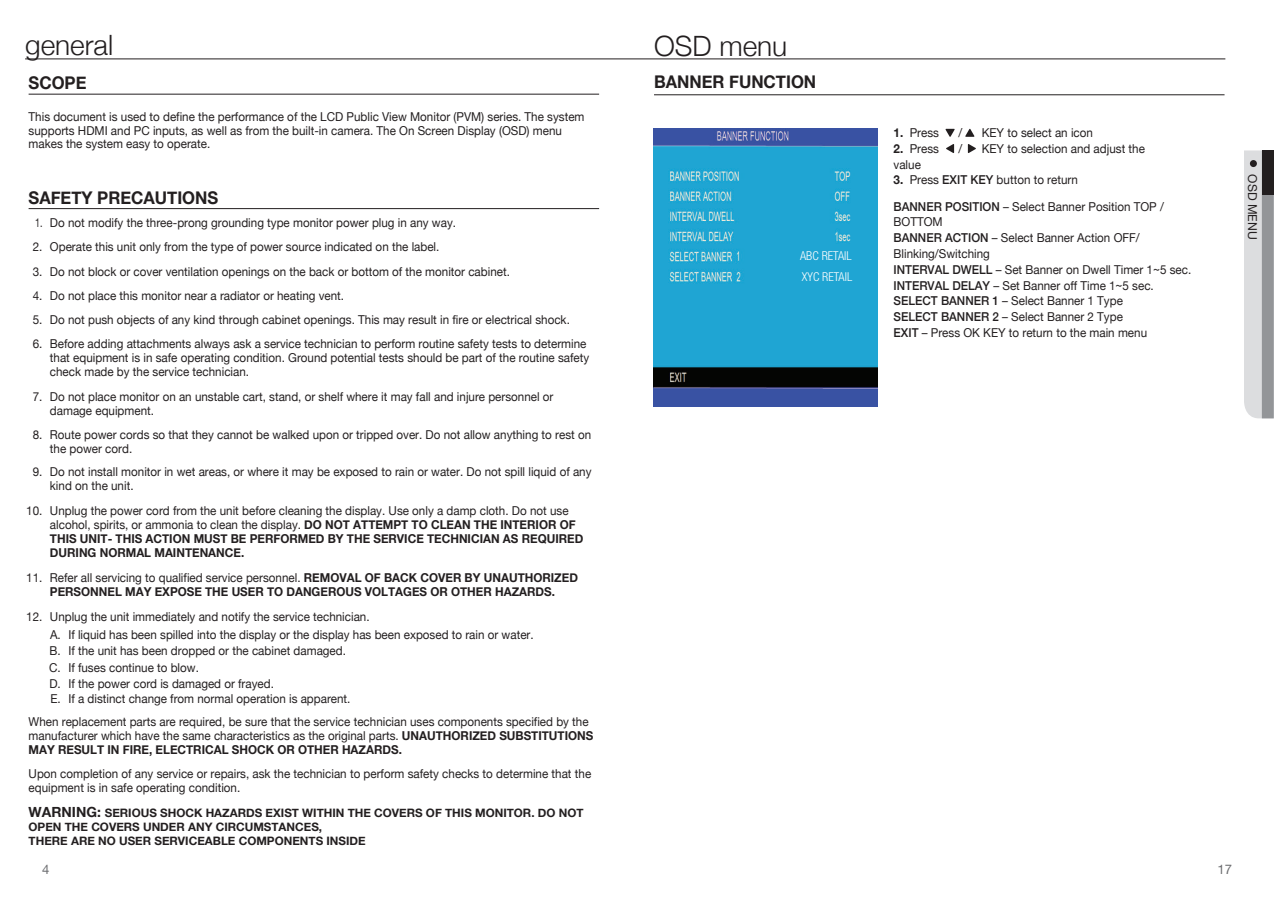
<style>
.page{position:relative;width:1275px;height:903px;background:#fff}
.page>*{position:absolute;margin:0;border:0;box-sizing:border-box;transform-origin:0 0}
.t1{font:300 28px "Helvetica Neue";color:#231f20}
.t2{font:700 17.5px "Helvetica Neue";color:#231f20;scale:.95 1}
.t3{font:13.12px "Helvetica Neue";color:#6c6d70}
.t4{font:12.25px/14px "Helvetica Neue";color:#231f20;scale:.95 1}
.t5{font:700 12.25px/14px "Helvetica Neue";color:#231f20;text-align:center;scale:.95 1}
.t6{font:300 condensed 12.25px/20.8px "Helvetica Neue";color:#fff}
.t7{font:12.25px "Helvetica Neue";color:#231f20}
.t8{font:12.25px/24px "Helvetica Neue";color:#231f20;scale:.73 1}
.t9{font:700 11.72px/14px "Helvetica Neue";color:#231f20}
.s1{font-weight:700}
.s2{font-weight:400}
.s3{font-size:14px}
.s4{font-weight:500}
</style>
<div class="page">
<hr style="left:25px;top:59px;width:1200px;height:1px;background:#231f20">
<hr style="left:29px;top:94px;width:570px;height:1px;background:#231f20">
<hr style="left:29px;top:208px;width:570px;height:1px;background:#231f20">
<svg style="left:945px;top:129px;width:10px;height:8px"></svg>
<svg style="left:965px;top:129px;width:9px;height:8px"></svg>
<svg style="left:946px;top:144px;width:8px;height:9px"></svg>
<svg style="left:968px;top:144px;width:8px;height:9px"></svg>
<svg style="left:1244px;top:150px;width:30px;height:268px;background:#c2c3c5"></svg>
<div style="left:1262px;top:150px;width:12px;height:45px;background:#231f20"></div>
<div style="left:1250px;top:160px;width:7px;height:7px;background:#231f20;border-radius:50%"></div>
<hr style="left:654px;top:94px;width:570px;height:1px;background:#231f20">
<img style="left:654px;top:128px;width:223px;height:279px">
<div style="left:795px;top:249px;width:60px;height:45px;background:#1fa5d3"></div>
<h1 class="t1" style="left:25px;top:22px;width:90px">general</h1>
<h2 class="t2" style="left:29px;top:69px;width:62px">SCOPE</h2>
<p class="t4" style="left:29px;top:110px;width:587px">This document is used to define the performance of the LCD Public View Monitor (PVM) series. The system supports HDMI and PC inputs, as well as from the built-in camera. The On Screen Display (OSD) menu makes the system easy to operate.</p>
<h2 class="t2" style="left:29px;top:184px;width:201px">SAFETY PRECAUTIONS</h2>
<p class="t8" style="left:33px;top:211px;width:15px">1.<br>2.</p>
<p class="t4" style="left:50px;top:211px;width:429px;line-height:24.2px">Do not modify the three-prong grounding type monitor power plug in any way.<br>Operate this unit only from the type of power source indicated on the label.</p>
<p class="t4" style="left:33px;top:265px;width:504px">3. Do not block or cover ventilation openings on the back or bottom of the monitor cabinet.</p>
<p class="t4" style="left:33px;top:290px;width:329px">4. Do not place this monitor near a radiator or heating vent.</p>
<p class="t4" style="left:33px;top:313px;width:567px">5. Do not push objects of any kind through cabinet openings. This may result in fire or electrical shock.</p>
<p class="t4" style="left:50px;top:338px;width:569px;text-indent:-17px">6. Before adding attachments always ask a service technician to perform routine safety tests to determine that equipment is in safe operating condition. Ground potential tests should be part of the routine safety check made by the service technician.</p>
<p class="t4" style="left:50px;top:391px;width:532px;text-indent:-17px">7. Do not place monitor on an unstable cart, stand, or shelf where it may fall and injure personnel or damage equipment.</p>
<p class="t4" style="left:50px;top:428px;width:571px;text-indent:-17px">8. Route power cords so that they cannot be walked upon or tripped over. Do not allow anything to rest on the power cord.</p>
<p class="t4" style="left:50px;top:466px;width:572px;text-indent:-17px">9. Do not install monitor in wet areas, or where it may be exposed to rain or water. Do not spill liquid of any kind on the unit.</p>
<p class="t4" style="left:50px;top:504px;width:563px;text-indent:-24px">10. Unplug the power cord from the unit before cleaning the display. Use only a damp cloth. Do not use alcohol, spirits, or ammonia to clean the display. <span class="s1">DO NOT ATTEMPT TO CLEAN THE INTERIOR OF THIS UNIT- THIS ACTION MUST BE PERFORMED BY THE SERVICE TECHNICIAN AS REQUIRED DURING NORMAL MAINTENANCE.</span></p>
<p class="t5" style="left:26px;top:571px;width:582px"><span class="s2">11. Refer all servicing to qualified service personnel.</span> REMOVAL OF BACK COVER BY UNAUTHORIZED<br>PERSONNEL MAY EXPOSE THE USER TO DANGEROUS VOLTAGES OR OTHER HAZARDS.</p>
<p class="t4" style="left:50px;top:608px;width:511px;line-height:17.8px;text-indent:-24px">12. Unplug the unit immediately and notify the service technician.<br>A. If liquid has been spilled into the display or the display has been exposed to rain or water.</p>
<p class="t4" style="left:49px;top:643px;width:319px;line-height:16.1px">B. If the unit has been dropped or the cabinet damaged.<br>C. If fuses continue to blow.<br>D. If the power cord is damaged or frayed.<br>E. If a distinct change from normal operation is apparent.</p>
<p class="t4" style="left:29px;top:715px;width:596px">When replacement parts are required, be sure that the service technician uses components specified by the manufacturer which have the same characteristics as the original parts. <span class="s1">UNAUTHORIZED SUBSTITUTIONS<br>MAY RESULT IN FIRE, ELECTRICAL SHOCK OR OTHER HAZARDS.</span></p>
<p class="t4" style="left:29px;top:768px;width:594px">Upon completion of any service or repairs, ask the technician to perform safety checks to determine that the equipment is in safe operating condition.</p>
<p class="t9" style="left:29px;top:806px;width:556px"><span class="s3">WARNING:</span> SERIOUS SHOCK HAZARDS EXIST WITHIN THE COVERS OF THIS MONITOR. DO NOT<br>OPEN THE COVERS UNDER ANY CIRCUMSTANCES,<br>THERE ARE NO USER SERVICEABLE COMPONENTS INSIDE</p>
<p class="t3" style="left:42px;top:859px;width:9px">4</p>
<h1 class="t1" style="left:654px;top:24px;width:135px">OSD menu</h1>
<h2 class="t2" style="left:654px;top:68px;width:172px">BANNER FUNCTION</h2>
<p class="t6" style="left:800px;top:245px;width:54px">ABC RETAIL<br>XYC RETAIL</p>
<p class="t4" style="left:894px;top:126px;width:49px"><span class="s1">1.</span> Press</p>
<p class="t4" style="left:958px;top:126px;width:6px">/</p>
<p class="t4" style="left:982px;top:126px;width:119px">KEY to select an icon</p>
<p class="t4" style="left:894px;top:142px;width:49px"><span class="s1">2.</span> Press</p>
<p class="t4" style="left:958px;top:142px;width:6px">/</p>
<p class="t4" style="left:982px;top:142px;width:173px">KEY to selection and adjust the</p>
<p class="t4" style="left:894px;top:158px;width:30px">value</p>
<p class="t4" style="left:894px;top:174px;width:196px"><span class="s1">3.</span> Press <span class="s4">EXIT KEY</span> button to return</p>
<p class="t7" style="left:1261px;top:174px;width:67px;rotate:90deg">OSD MENU</p>
<p class="t4" style="left:894px;top:199px;width:315px;line-height:15.8px"><span class="s4">BANNER POSITION</span> – Select Banner Position TOP / BOTTOM<br><span class="s4">BANNER ACTION</span> – Select Banner Action OFF/ Blinking/Switching<br><span class="s4">INTERVAL DWELL</span> – Set Banner on Dwell Timer 1~5 sec.<br><span class="s4">INTERVAL DELAY</span> – Set Banner off Time 1~5 sec.<br><span class="s4">SELECT BANNER 1</span> – Select Banner 1 Type<br><span class="s4">SELECT BANNER 2</span> – Select Banner 2 Type<br><span class="s4">EXIT</span> – Press OK KEY to return to the main menu</p>
<p class="t3" style="left:1217px;top:859px;width:16px">17</p>
</div>
